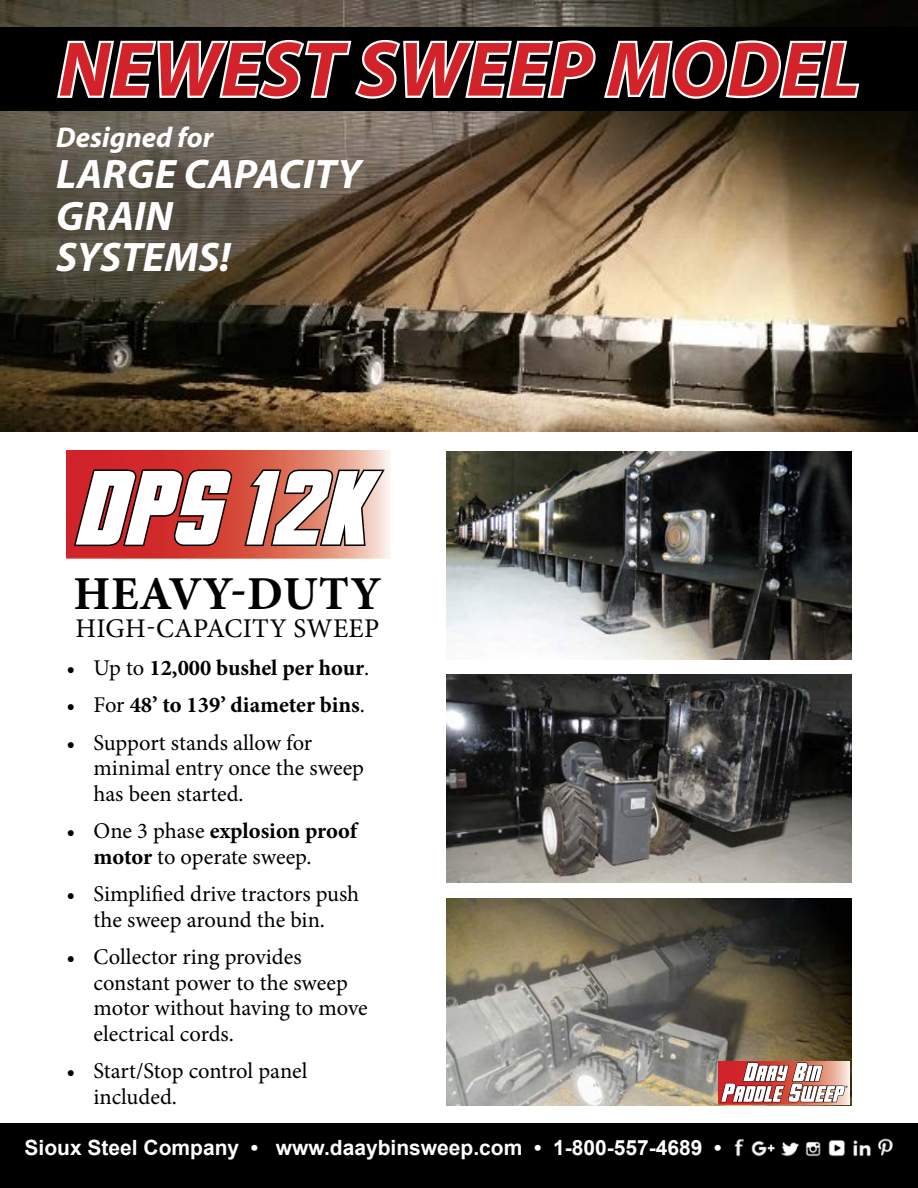
<style>
.page{position:relative;width:918px;height:1188px;background:#fff}
.page>*{position:absolute;margin:0;border:0;box-sizing:border-box;transform-origin:0 0}
.t1{font:italic 700 78px "Myriad Pro";letter-spacing:.01em;color:#d2232a}
.t2{font:700 47.25px "Minion Pro";letter-spacing:.01em;color:#000}
.t3{font:italic 700 41.4px/41.4px "Myriad";color:#fff}
.t4{font:italic 700 28.65px "Myriad";color:#fff}
.t5{font:27px "Minion Pro";letter-spacing:.01em;color:#000}
.t6{font:22.5px/25.5px "Minion Pro";letter-spacing:-.005em;color:#000}
.t7{font:700 22.5px "Minion Pro";color:#000}
.t8{font:700 21px "Arial";color:#fff}
.s1{font-weight:400}
.s2{font-weight:700}
</style>
<div class="page">
<img style="left:447px;top:898px;width:404px;height:208px">
<img style="left:447px;top:452px;width:404px;height:208px">
<img style="left:0;top:0;width:918px;height:432px">
<img style="left:67px;top:451px;width:323px;height:107px">
<svg style="left:72px;top:468px;width:162px;height:80px"></svg>
<svg style="left:243px;top:468px;width:144px;height:80px"></svg>
<div style="left:0;top:1123px;width:918px;height:65px;background:#000"></div>
<img style="left:719px;top:1061px;width:131px;height:43px">
<svg style="left:720px;top:1062px;width:128px;height:41px"></svg>
<div style="left:0;top:27px;width:918px;height:83px;background:#000"></div>
<svg style="left:57px;top:39px;width:803px;height:60px"></svg>
<img style="left:734px;top:1138px;width:159px;height:19px">
<img style="left:447px;top:675px;width:404px;height:208px">
<h1 class="t1" style="left:58px;top:23px;width:803px">NEWEST SWEEP MODEL</h1>
<p class="t4" style="left:56px;top:126px;width:159px">Designed for</p>
<h3 class="t3" style="left:56px;top:157px;width:307px">LARGE CAPACITY<br>GRAIN<br>SYSTEMS!</h3>
<h2 class="t2" style="left:74px;top:575px;width:309px">HEAVY-DUTY</h2>
<p class="t5" style="left:76px;top:618px;width:305px">HIGH-CAPACITY SWEEP</p>
<p class="t7" style="left:67px;top:659px;width:304px"><span class="s1">• Up to</span> 12,000 bushel per hour<span class="s1">.</span></p>
<p class="t7" style="left:67px;top:696px;width:300px"><span class="s1">• For</span> 48’ to 139’ diameter bins<span class="s1">.</span></p>
<p class="t6" style="left:94px;top:732px;width:272px;text-indent:-27px">• Support stands allow for minimal entry once the sweep has been started.</p>
<p class="t6" style="left:94px;top:820px;width:265px;text-indent:-27px">• One 3 phase <span class="s2">explosion proof motor</span> to operate sweep.</p>
<p class="t6" style="left:67px;top:883px;width:294px;text-align:center">• Simplified drive tractors push the sweep around the bin.</p>
<p class="t6" style="left:94px;top:946px;width:276px;text-indent:-27px">• Collector ring provides constant power to the sweep motor without having to move electrical cords.</p>
<p class="t6" style="left:94px;top:1060px;width:215px;text-indent:-27px">• Start/Stop control panel included.</p>
<p class="t8" style="left:25px;top:1139px;width:699px">Sioux Steel Company • www.daaybinsweep.com • 1-800-557-4689 •</p>
</div>
